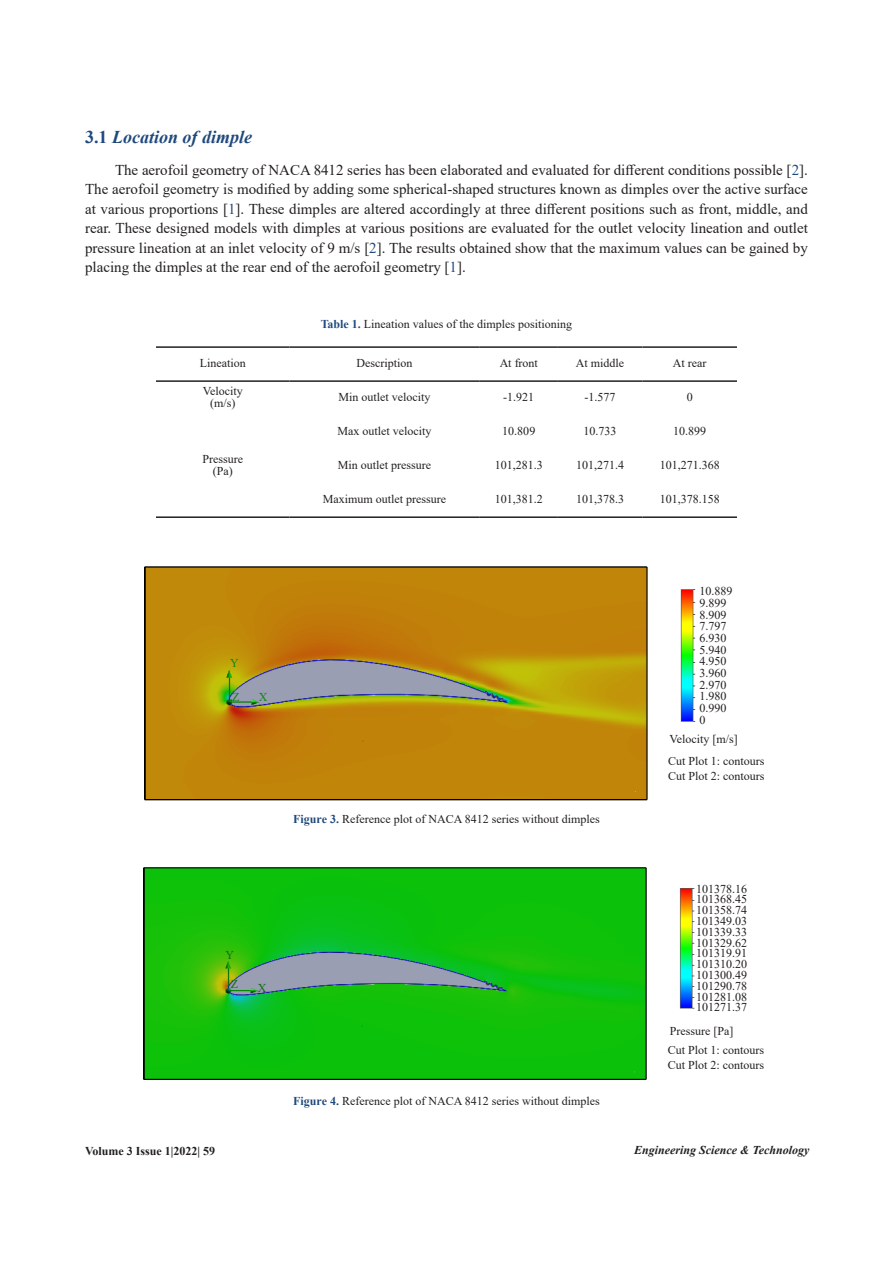
<style>
.page{position:relative;width:893px;height:1263px;background:#fff}
.page>*{position:absolute;margin:0;border:0;box-sizing:border-box;transform-origin:0 0}
.三级标题{font:italic 700 18px "Times New Roman";color:#1f497d}
.正文{font:15px/19.5px "Times New Roman";color:#231f20;text-align:justify}
.图表标注{font:12px "Times New Roman";color:#231f20}
.t1{font:italic 700 12px "Times New Roman";color:#231f20}
.t2{font:700 12px "Times New Roman";color:#231f20}
.t3{font:12px "Times New Roman";color:#128516}
.t4{font:12px "Times New Roman";color:#126c13}
.s1{font-style:normal}
.s2{color:#1f497d}
.s3{font-weight:700;color:#1f497d}
</style>
<div class="page">
<hr style="left:156px;top:346px;width:133px;height:2px;background:#231f20">
<hr style="left:289px;top:346px;width:191px;height:2px;background:#231f20">
<hr style="left:480px;top:346px;width:78px;height:2px;background:#231f20">
<hr style="left:558px;top:346px;width:84px;height:2px;background:#231f20">
<hr style="left:642px;top:346px;width:95px;height:2px;background:#231f20">
<hr style="left:156px;top:380px;width:133px;height:2px;background:#231f20">
<hr style="left:289px;top:380px;width:191px;height:2px;background:#231f20">
<hr style="left:480px;top:380px;width:78px;height:2px;background:#231f20">
<hr style="left:558px;top:380px;width:84px;height:2px;background:#231f20">
<hr style="left:642px;top:380px;width:95px;height:2px;background:#231f20">
<hr style="left:156px;top:516px;width:133px;height:2px;background:#231f20">
<hr style="left:289px;top:516px;width:191px;height:2px;background:#231f20">
<hr style="left:480px;top:516px;width:78px;height:2px;background:#231f20">
<hr style="left:558px;top:516px;width:84px;height:2px;background:#231f20">
<hr style="left:642px;top:516px;width:95px;height:2px;background:#231f20">
<img style="left:145px;top:566px;width:551px;height:234px">
<img style="left:143px;top:867px;width:552px;height:213px">
<p class="三级标题" style="left:85px;top:124px;width:169px"><span class="s1">3.1</span> Location of dimple</p>
<p class="正文" style="left:85px;top:159px;width:724px;text-indent:30px">The aerofoil geometry of NACA 8412 series has been elaborated and evaluated for different conditions possible [<span class="s2">2</span>].<br>The aerofoil geometry is modified by adding some spherical-shaped structures known as dimples over the active surface at various proportions [<span class="s2">1</span>]. These dimples are altered accordingly at three different positions such as front, middle, and rear. These designed models with dimples at various positions are evaluated for the outlet velocity lineation and outlet pressure lineation at an inlet velocity of 9 m/s [<span class="s2">2</span>]. The results obtained show that the maximum values can be gained by placing the dimples at the rear end of the aerofoil geometry [<span class="s2">1</span>].</p>
<p class="图表标注" style="left:321px;top:316px;width:253px"><span class="s3">Table 1.</span> Lineation values of the dimples positioning</p>
<p class="图表标注" style="left:200px;top:355px;width:47px">Lineation</p>
<p class="图表标注" style="left:357px;top:355px;width:57px">Description</p>
<p class="图表标注" style="left:500px;top:355px;width:40px">At front</p>
<p class="图表标注" style="left:576px;top:355px;width:50px">At middle</p>
<p class="图表标注" style="left:673px;top:355px;width:35px">At rear</p>
<p class="图表标注" style="left:203px;top:383px;width:41px">Velocity</p>
<p class="图表标注" style="left:210px;top:395px;width:27px">(m/s)</p>
<p class="图表标注" style="left:339px;top:389px;width:94px">Min outlet velocity</p>
<p class="图表标注" style="left:503px;top:389px;width:32px">-1.921</p>
<p class="图表标注" style="left:585px;top:389px;width:32px">-1.577</p>
<p class="图表标注" style="left:687px;top:389px;width:7px">0</p>
<p class="图表标注" style="left:338px;top:423px;width:95px">Max outlet velocity</p>
<p class="图表标注" style="left:502px;top:423px;width:34px">10.809</p>
<p class="图表标注" style="left:584px;top:423px;width:34px">10.733</p>
<p class="图表标注" style="left:673px;top:423px;width:34px">10.899</p>
<p class="图表标注" style="left:202px;top:451px;width:42px">Pressure</p>
<p class="图表标注" style="left:213px;top:463px;width:21px">(Pa)</p>
<p class="图表标注" style="left:338px;top:457px;width:95px">Min outlet pressure</p>
<p class="图表标注" style="left:495px;top:457px;width:49px">101,281.3</p>
<p class="图表标注" style="left:576px;top:457px;width:49px">101,271.4</p>
<p class="图表标注" style="left:660px;top:457px;width:61px">101,271.368</p>
<p class="图表标注" style="left:323px;top:491px;width:125px">Maximum outlet pressure</p>
<p class="图表标注" style="left:495px;top:491px;width:49px">101,381.2</p>
<p class="图表标注" style="left:576px;top:491px;width:49px">101,378.3</p>
<p class="图表标注" style="left:660px;top:491px;width:61px">101,378.158</p>
<p class="t3" style="left:230px;top:654px;width:10px">Y</p>
<p class="t3" style="left:232px;top:688px;width:9px">Z</p>
<p class="t3" style="left:259px;top:688px;width:10px">X</p>
<p class="图表标注" style="left:293px;top:811px;width:308px"><span class="s3">Figure 3.</span> Reference plot of NACA 8412 series without dimples</p>
<p class="t4" style="left:225px;top:947px;width:10px">Y</p>
<p class="t4" style="left:231px;top:976px;width:9px">Z</p>
<p class="t4" style="left:258px;top:979px;width:10px">X</p>
<p class="图表标注" style="left:293px;top:1093px;width:308px"><span class="s3">Figure 4.</span> Reference plot of NACA 8412 series without dimples</p>
<p class="图表标注" style="left:699px;top:583px;width:34px">10.889</p>
<p class="图表标注" style="left:699px;top:594px;width:28px">9.899</p>
<p class="图表标注" style="left:699px;top:606px;width:28px">8.909</p>
<p class="图表标注" style="left:699px;top:618px;width:28px">7.797</p>
<p class="图表标注" style="left:699px;top:629px;width:28px">6.930</p>
<p class="图表标注" style="left:699px;top:641px;width:28px">5.940</p>
<p class="图表标注" style="left:699px;top:653px;width:28px">4.950</p>
<p class="图表标注" style="left:699px;top:664px;width:28px">3.960</p>
<p class="图表标注" style="left:699px;top:676px;width:28px">2.970</p>
<p class="图表标注" style="left:699px;top:688px;width:28px">1.980</p>
<p class="图表标注" style="left:699px;top:700px;width:28px">0.990</p>
<p class="图表标注" style="left:699px;top:711px;width:7px">0</p>
<p class="图表标注" style="left:669px;top:730px;width:70px">Velocity [m/s]</p>
<p class="图表标注" style="left:668px;top:753px;width:98px">Cut Plot 1: contours</p>
<p class="图表标注" style="left:668px;top:768px;width:98px">Cut Plot 2: contours</p>
<p class="图表标注" style="left:696px;top:880px;width:52px">101378.16</p>
<p class="图表标注" style="left:696px;top:891px;width:52px">101368.45</p>
<p class="图表标注" style="left:696px;top:902px;width:52px">101358.74</p>
<p class="图表标注" style="left:696px;top:912px;width:52px">101349.03</p>
<p class="图表标注" style="left:696px;top:923px;width:52px">101339.33</p>
<p class="图表标注" style="left:696px;top:934px;width:52px">101329.62</p>
<p class="图表标注" style="left:696px;top:945px;width:52px">101319.91</p>
<p class="图表标注" style="left:696px;top:956px;width:52px">101310.20</p>
<p class="图表标注" style="left:696px;top:966px;width:52px">101300.49</p>
<p class="图表标注" style="left:696px;top:977px;width:52px">101290.78</p>
<p class="图表标注" style="left:696px;top:988px;width:52px">101281.08</p>
<p class="图表标注" style="left:696px;top:999px;width:52px">101271.37</p>
<p class="图表标注" style="left:670px;top:1022px;width:65px">Pressure [Pa]</p>
<p class="图表标注" style="left:668px;top:1042px;width:98px">Cut Plot 1: contours</p>
<p class="图表标注" style="left:668px;top:1057px;width:98px">Cut Plot 2: contours</p>
<p class="t2" style="left:85px;top:1143px;width:132px">Volume 3 Issue 1|2022| 59</p>
<p class="t1" style="left:634px;top:1141px;width:177px">Engineering Science &amp; Technology</p>
</div>
